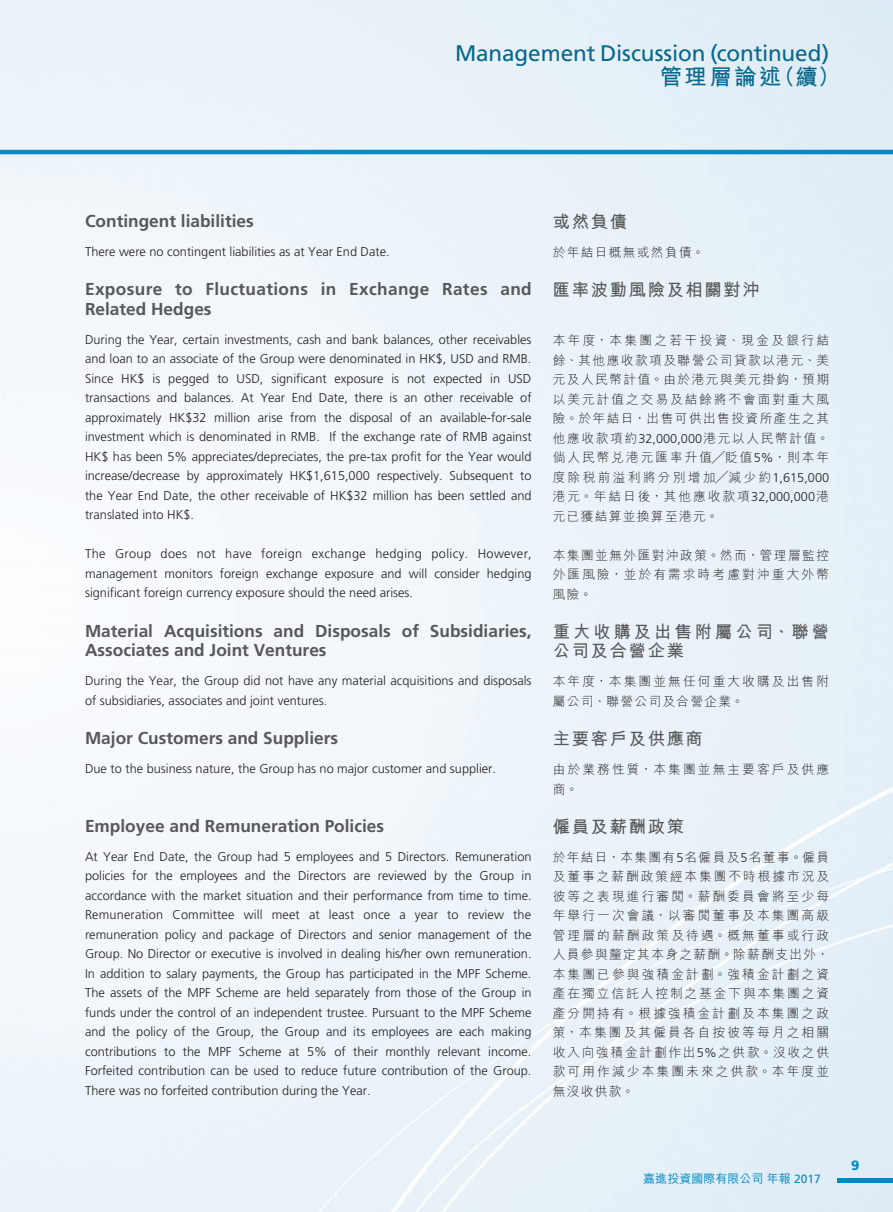
<style>
.page{position:relative;width:893px;height:1212px;background:#fff}
.page>*{position:absolute;margin:0;border:0;box-sizing:border-box;transform-origin:0 0}
.t1{font:22.5px "Frutiger LT Std";letter-spacing:-.005em;color:#05688c}
.t2{font:700 22.5px "M Hei HK";letter-spacing:.1em;color:#05688c}
.t3{font:700 17.25px/19.5px "Frutiger LT Std";color:#57585a}
.t4{font:700 17.25px/19.5px "Frutiger LT Std";letter-spacing:.02em;color:#57585a}
.t5{font:700 17.25px "M Hei HK";letter-spacing:.1em;color:#57585a}
.t6{font:700 17.25px/19.5px "M Hei HK";letter-spacing:.175em;color:#57585a}
.t7{font:900 13.5px "Frutiger LT Std";color:#0089c4}
.t8{font:300 12.75px/19.5px "Frutiger LT Std";color:#231f20;text-align:justify}
.t9{font:300 12.75px/19.5px "M Hei HK";letter-spacing:.165em;color:#231f20;text-align:justify}
.t10{font:300 12.75px "M Hei HK";letter-spacing:.1em;color:#231f20}
.t11{font:500 12px "M Hei HK";color:#0089c4}
.s1{font-family:"Frutiger LT Std"}
.s2{font-family:"Frutiger LT Std";font-weight:400}
</style>
<div class="page">
<img style="left:0;top:0;width:893px;height:1212px">
<hr style="left:838px;top:1178px;width:55px;height:4px;background:#0089c4">
<hr style="left:0;top:150px;width:893px;height:4px;background:#0089c4">
<h1 class="t1" style="left:455px;top:40px;width:375px">Management Discussion (continued)</h1>
<h1 class="t2" style="left:660px;top:60px;width:182px">管理層論述（續）</h1>
<h2 class="t3" style="left:85px;top:211px;width:170px">Contingent liabilities</h2>
<p class="t8" style="left:85px;top:242px;width:306px">There were no contingent liabilities as at Year End Date.</p>
<h2 class="t4" style="left:85px;top:280px;width:448px">Exposure to Fluctuations in Exchange Rates and<br>Related Hedges</h2>
<p class="t8" style="left:85px;top:330px;width:448px">During the Year, certain investments, cash and bank balances, other receivables and loan to an associate of the Group were denominated in HK$, USD and RMB.<br>Since HK$ is pegged to USD, significant exposure is not expected in USD transactions and balances. At Year End Date, there is an other receivable of approximately HK$32 million arise from the disposal of an available-for-sale investment which is denominated in RMB. If the exchange rate of RMB against HK$ has been 5% appreciates/depreciates, the pre-tax profit for the Year would increase/decrease by approximately HK$1,615,000 respectively. Subsequent to the Year End Date, the other receivable of HK$32 million has been settled and translated into HK$.</p>
<p class="t8" style="left:85px;top:544px;width:448px">The Group does not have foreign exchange hedging policy. However, management monitors foreign exchange exposure and will consider hedging significant foreign currency exposure should the need arises.</p>
<h2 class="t3" style="left:85px;top:621px;width:448px">Material Acquisitions and Disposals of Subsidiaries,<br>Associates and Joint Ventures</h2>
<p class="t8" style="left:85px;top:671px;width:448px">During the Year, the Group did not have any material acquisitions and disposals of subsidiaries, associates and joint ventures.</p>
<h2 class="t3" style="left:85px;top:728px;width:255px">Major Customers and Suppliers</h2>
<p class="t8" style="left:85px;top:759px;width:412px">Due to the business nature, the Group has no major customer and supplier.</p>
<h2 class="t3" style="left:85px;top:816px;width:301px">Employee and Remuneration Policies</h2>
<p class="t8" style="left:85px;top:847px;width:448px">At Year End Date, the Group had 5 employees and 5 Directors. Remuneration policies for the employees and the Directors are reviewed by the Group in accordance with the market situation and their performance from time to time.<br>Remuneration Committee will meet at least once a year to review the remuneration policy and package of Directors and senior management of the Group. No Director or executive is involved in dealing his/her own remuneration.<br>In addition to salary payments, the Group has participated in the MPF Scheme.<br>The assets of the MPF Scheme are held separately from those of the Group in funds under the control of an independent trustee. Pursuant to the MPF Scheme and the policy of the Group, the Group and its employees are each making contributions to the MPF Scheme at 5% of their monthly relevant income.<br>Forfeited contribution can be used to reduce future contribution of the Group.<br>There was no forfeited contribution during the Year.</p>
<h2 class="t5" style="left:553px;top:209px;width:76px">或然負債</h2>
<p class="t10" style="left:553px;top:246px;width:153px">於年結日概無或然負債。</p>
<h2 class="t5" style="left:553px;top:277px;width:208px">匯率波動風險及相關對沖</h2>
<p class="t9" style="left:553px;top:330px;width:278px">本年度，本集團之若干投資、現金及銀行結餘、其他應收款項及聯營公司貸款以港元、美元及人民幣計值。由於港元與美元掛鈎，預期以美元計值之交易及結餘將不會面對重大風險。於年結日，出售可供出售投資所產生之其他應收款項約<span class="s1">32,000,000</span>港元以人民幣計值。倘人民幣兌港元匯率升值╱貶值<span class="s1">5%</span>，則本年度除稅前溢利將分別增加╱減少約<span class="s1">1,615,000</span>港元。年結日後，其他應收款項<span class="s1">32,000,000</span>港元已獲結算並換算至港元。</p>
<p class="t9" style="left:553px;top:545px;width:278px">本集團並無外匯對沖政策。然而，管理層監控外匯風險，並於有需求時考慮對沖重大外幣風險。</p>
<h2 class="t6" style="left:553px;top:620px;width:278px">重大收購及出售附屬公司、聯營公司及合營企業</h2>
<p class="t9" style="left:553px;top:672px;width:278px">本年度，本集團並無任何重大收購及出售附屬公司、聯營公司及合營企業。</p>
<h2 class="t5" style="left:553px;top:726px;width:152px">主要客戶及供應商</h2>
<p class="t9" style="left:553px;top:759px;width:278px">由於業務性質，本集團並無主要客戶及供應商。</p>
<h2 class="t5" style="left:553px;top:814px;width:133px">僱員及薪酬政策</h2>
<p class="t9" style="left:553px;top:847px;width:278px">於年結日，本集團有<span class="s1">5</span>名僱員及<span class="s1">5</span>名董事。僱員及董事之薪酬政策經本集團不時根據市況及彼等之表現進行審閱。薪酬委員會將至少每年舉行一次會議，以審閱董事及本集團高級管理層的薪酬政策及待遇。概無董事或行政人員參與釐定其本身之薪酬。除薪酬支出外，本集團已參與強積金計劃。強積金計劃之資產在獨立信託人控制之基金下與本集團之資產分開持有。根據強積金計劃及本集團之政策，本集團及其僱員各自按彼等每月之相關收入向強積金計劃作出<span class="s1">5%</span>之供款。沒收之供款可用作減少本集團未來之供款。本年度並無沒收供款。</p>
<p class="t11" style="left:643px;top:1170px;width:179px">嘉進投資國際有限公司 年報 <span class="s2">2017</span></p>
<p class="t7" style="left:851px;top:1157px;width:10px">9</p>
</div>
